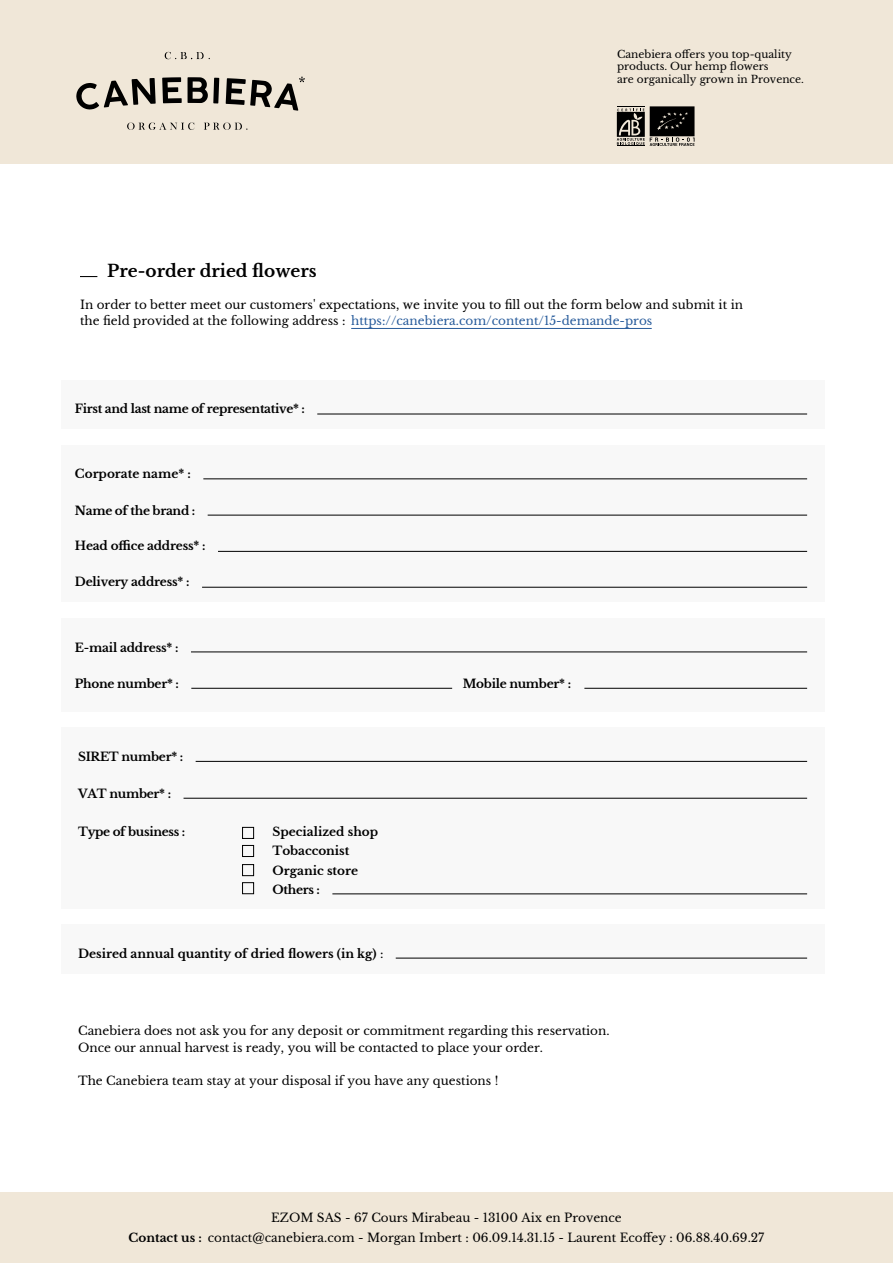
<style>
.page{position:relative;width:893px;height:1263px;background:#fff}
.page>*{position:absolute;margin:0;border:0;box-sizing:border-box;transform-origin:0 0}
.t1{font:700 16.95px "Libre Baskerville";color:#000}
.t2{font:12px/16.5px "Libre Baskerville";color:#000}
.t3{font:700 12px/19.5px "Libre Baskerville";letter-spacing:-.015em;color:#000}
.t4{font:12px "Libre Baskerville";color:#275b9b}
.t5{font:10.5px/12.6px "Libre Baskerville";color:#000}
.s1{font-weight:400}
.s2{font-weight:700}
</style>
<div class="page">
<div style="left:62px;top:727px;width:763px;height:181px;background:#f8f8f8"></div>
<div style="left:62px;top:618px;width:763px;height:93px;background:#f8f8f8"></div>
<div style="left:62px;top:445px;width:763px;height:156px;background:#f8f8f8"></div>
<div style="left:62px;top:380px;width:763px;height:49px;background:#f8f8f8"></div>
<div style="left:0;top:0;width:893px;height:164px;background:#f0e7d8"></div>
<svg style="left:76px;top:78px;width:80px;height:31px"></svg>
<svg style="left:162px;top:77px;width:20px;height:26px"></svg>
<svg style="left:188px;top:77px;width:31px;height:26px"></svg>
<svg style="left:226px;top:77px;width:79px;height:34px"></svg>
<svg style="left:127px;top:122px;width:67px;height:8px"></svg>
<svg style="left:204px;top:122px;width:43px;height:8px"></svg>
<svg style="left:165px;top:52px;width:45px;height:7px"></svg>
<div style="left:0;top:1193px;width:893px;height:70px;background:#f0e7d8"></div>
<hr style="left:317px;top:414px;width:490px;height:1px;background:#000">
<hr style="left:203px;top:479px;width:604px;height:1px;background:#000">
<hr style="left:208px;top:515px;width:599px;height:1px;background:#000">
<hr style="left:218px;top:551px;width:589px;height:1px;background:#000">
<hr style="left:202px;top:587px;width:605px;height:1px;background:#000">
<hr style="left:191px;top:652px;width:616px;height:1px;background:#000">
<hr style="left:191px;top:688px;width:261px;height:1px;background:#000">
<hr style="left:584px;top:688px;width:223px;height:1px;background:#000">
<hr style="left:196px;top:761px;width:611px;height:1px;background:#000">
<hr style="left:184px;top:798px;width:623px;height:1px;background:#000">
<div style="left:242px;top:827px;width:12px;height:12px;border:1px solid #000"></div>
<div style="left:242px;top:845px;width:12px;height:12px;border:1px solid #000"></div>
<div style="left:242px;top:864px;width:12px;height:12px;border:1px solid #000"></div>
<div style="left:242px;top:882px;width:12px;height:12px;border:1px solid #000"></div>
<hr style="left:332px;top:894px;width:475px;height:1px;background:#000">
<div style="left:62px;top:924px;width:763px;height:50px;background:#f8f8f8"></div>
<hr style="left:396px;top:958px;width:411px;height:1px;background:#000">
<svg style="left:617px;top:106px;width:77px;height:40px"></svg>
<svg style="left:80px;top:276px;width:17px;height:1px"></svg>
<hr style="left:351px;top:328px;width:301px;height:1px;background:#275b9b">
<p class="t5" style="left:617px;top:48px;width:189px">Canebiera offers you top-quality products. Our hemp flowers<br>are organically grown in Provence.</p>
<h1 class="t1" style="left:107px;top:260px;width:211px">Pre-order dried flowers</h1>
<p class="t2" style="left:80px;top:313px;width:267px">the field provided at the following address :</p>
<p class="t2" style="left:80px;top:297px;width:664px">In order to better meet our customers' expectations, we invite you to fill out the form below and submit it in</p>
<p class="t4" style="left:351px;top:314px;width:303px">https://canebiera.com/content/15-demande-pros</p>
<p class="t3" style="left:75px;top:399px;width:232px">First and last name of representative* :</p>
<p class="t3" style="left:75px;top:463px;width:118px">Corporate name* :</p>
<p class="t3" style="left:75px;top:501px;width:122px">Name of the brand :</p>
<p class="t3" style="left:75px;top:536px;width:132px">Head office address* :</p>
<p class="t3" style="left:75px;top:572px;width:116px">Delivery address* :</p>
<p class="t3" style="left:75px;top:638px;width:105px">E-mail address* :</p>
<p class="t3" style="left:75px;top:674px;width:106px">Phone number* :</p>
<p class="t3" style="left:463px;top:674px;width:110px">Mobile number* :</p>
<p class="t3" style="left:78px;top:747px;width:107px">SIRET number* :</p>
<p class="t3" style="left:78px;top:784px;width:95px">VAT number* :</p>
<p class="t3" style="left:78px;top:822px;width:109px">Type of business :</p>
<p class="t3" style="left:272px;top:822px;width:107px">Specialized shop<br>Tobacconist<br>Organic store<br>Others :</p>
<p class="t3" style="left:78px;top:944px;width:307px">Desired annual quantity of dried flowers (in kg) <span class="s1">:</span></p>
<p class="t2" style="left:78px;top:1023px;width:533px">Canebiera does not ask you for any deposit or commitment regarding this reservation.<br>Once our annual harvest is ready, you will be contacted to place your order.</p>
<p class="t2" style="left:78px;top:1072px;width:422px">The Canebiera team stay at your disposal if you have any questions !</p>
<p class="t2" style="left:271px;top:1210px;width:352px">EZOM SAS - 67 Cours Mirabeau - 13100 Aix en Provence</p>
<p class="t2" style="left:129px;top:1229px;width:637px"><span class="s2">Contact us :</span> contact@canebiera.com - Morgan Imbert : 06.09.14.31.15 - Laurent Ecoffey : 06.88.40.69.27</p>
</div>
